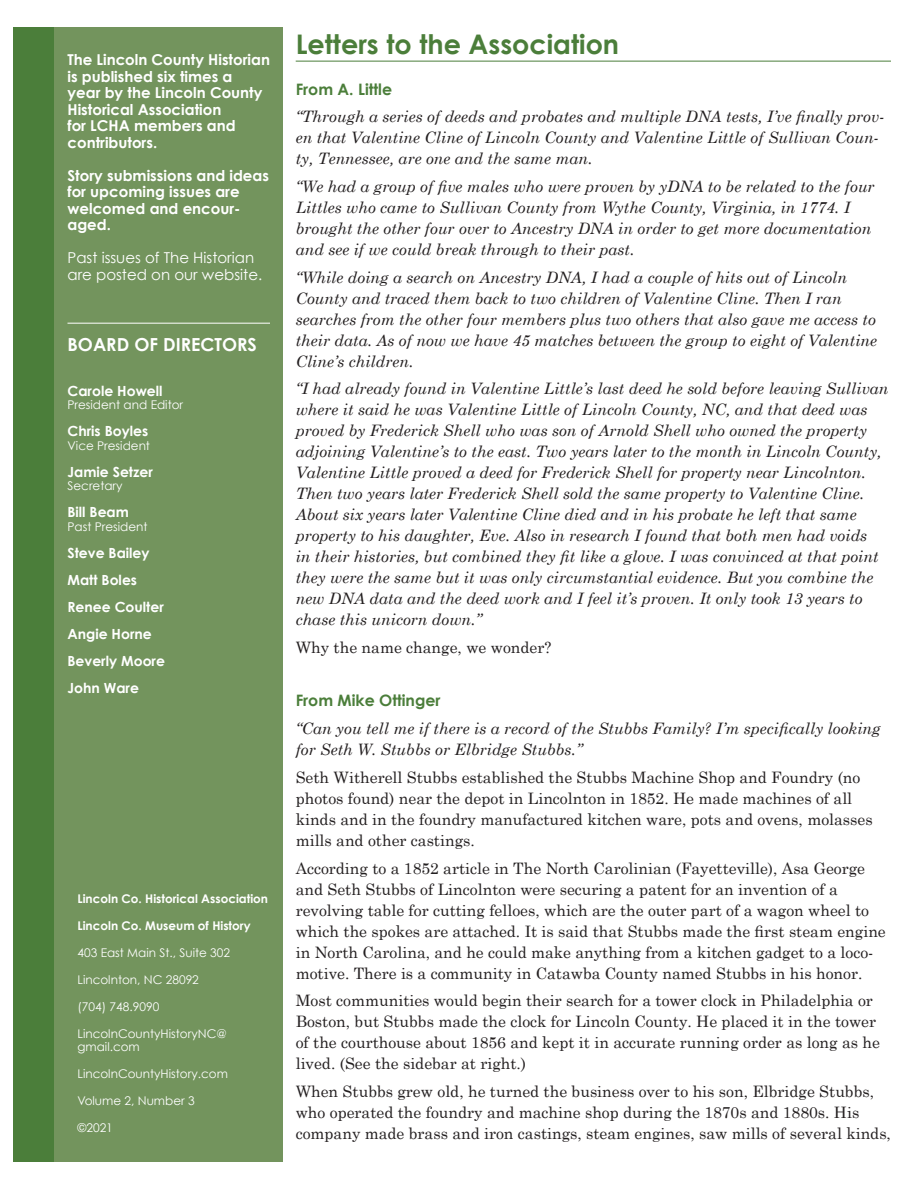
<style>
.page{position:relative;width:918px;height:1188px;background:#fff}
.page>*{position:absolute;margin:0;border:0;box-sizing:border-box;transform-origin:0 0}
.Editroial_Header{font:700 27px "Century Gothic";color:#4b7e3a}
.Contents_Header{font:700 18px "Century Gothic";color:#fff}
.Body_Copy{font:italic 15.75px/21px "Century Schoolbook";color:#231f20}
.Body_Copy-2{font:15.75px/21px "Century Schoolbook";color:#231f20}
.Editorial_Sub-Header{font:700 15.75px "Century Gothic";color:#4b7e3a}
.Contents_Body{font:700 15px/16.5px "Century Gothic";color:#fff}
.Contents_Body-2{font:15px/16.5px "Century Gothic";color:#fff}
.Contents_Name{font:700 13.95px "Century Gothic";color:#fff}
.Contents_Name-2{font:12px/13.5px "Century Gothic";color:#fff}
.Contents_Name-3{font:700 12px "Century Gothic";color:#fff}
</style>
<div class="page">
<hr style="left:296px;top:61px;width:595px;height:1px;background:#4b7e3a">
<div style="left:14px;top:27px;width:269px;height:1134px;background:#73945d"></div>
<div style="left:14px;top:27px;width:40px;height:1134px;background:#4b7e3a"></div>
<hr style="left:68px;top:323px;width:202px;height:1px;background:#fff">
<p class="Contents_Body" style="left:68px;top:51px;width:204px">The Lincoln County Historian is published six times a<br>year by the Lincoln County<br>Historical Association<br>for LCHA members and contributors.</p>
<p class="Contents_Body" style="left:68px;top:167px;width:203px">Story submissions and ideas for upcoming issues are welcomed and encour&shy;aged.</p>
<p class="Contents_Body-2" style="left:68px;top:249px;width:196px">Past issues of The Historian are posted on our website.</p>
<p class="Contents_Header" style="left:68px;top:333px;width:191px">BOARD OF DIRECTORS</p>
<p class="Contents_Name" style="left:68px;top:382px;width:97px">Carole Howell</p>
<p class="Contents_Name-2" style="left:68px;top:398px;width:117px">President and Editor</p>
<p class="Contents_Name" style="left:68px;top:422px;width:82px">Chris Boyles</p>
<p class="Contents_Name-2" style="left:68px;top:438px;width:84px">Vice President</p>
<p class="Contents_Name" style="left:68px;top:463px;width:87px">Jamie Setzer</p>
<p class="Contents_Name-2" style="left:68px;top:479px;width:57px">Secretary</p>
<p class="Contents_Name" style="left:68px;top:503px;width:63px">Bill Beam</p>
<p class="Contents_Name-2" style="left:68px;top:519px;width:82px">Past President</p>
<p class="Contents_Name" style="left:68px;top:544px;width:84px">Steve Bailey</p>
<p class="Contents_Name" style="left:68px;top:571px;width:71px">Matt Boles</p>
<p class="Contents_Name" style="left:68px;top:598px;width:98px">Renee Coulter</p>
<p class="Contents_Name" style="left:68px;top:625px;width:86px">Angie Horne</p>
<p class="Contents_Name" style="left:68px;top:652px;width:99px">Beverly Moore</p>
<p class="Contents_Name" style="left:68px;top:679px;width:73px">John Ware</p>
<p class="Contents_Name-3" style="left:77px;top:891px;width:192px">Lincoln Co. Historical Association</p>
<p class="Contents_Name-3" style="left:77px;top:918px;width:175px">Lincoln Co. Museum of History</p>
<p class="Contents_Name-2" style="left:77px;top:946px;width:154px">403 East Main St., Suite 302</p>
<p class="Contents_Name-2" style="left:77px;top:973px;width:123px">Lincolnton, NC 28092</p>
<p class="Contents_Name-2" style="left:77px;top:1000px;width:83px">(704) 748.9090</p>
<p class="Contents_Name-2" style="left:77px;top:1027px;width:151px">LincolnCountyHistoryNC@ gmail.com</p>
<p class="Contents_Name-2" style="left:77px;top:1067px;width:152px">LincolnCountyHistory.com</p>
<p class="Contents_Name-2" style="left:77px;top:1094px;width:119px">Volume 2, Number 3</p>
<p class="Contents_Name-2" style="left:77px;top:1121px;width:37px">©2021</p>
<p class="Editroial_Header" style="left:296px;top:27px;width:325px">Letters to the Association</p>
<p class="Editorial_Sub-Header" style="left:296px;top:79px;width:98px">From A. Little</p>
<p class="Body_Copy" style="left:296px;top:106px;width:590px">“Through a series of deeds and probates and multiple DNA tests, I’ve finally prov&shy;en that Valentine Cline of Lincoln County and Valentine Little of Sullivan Coun&shy;ty, Tennessee, are one and the same man.</p>
<p class="Body_Copy" style="left:296px;top:176px;width:580px">“We had a group of five males who were proven by yDNA to be related to the four Littles who came to Sullivan County from Wythe County, Virginia, in 1774. I brought the other four over to Ancestry DNA in order to get more documentation and see if we could break through to their past.</p>
<p class="Body_Copy" style="left:296px;top:266px;width:583px">“While doing a search on Ancestry DNA, I had a couple of hits out of Lincoln County and traced them back to two children of Valentine Cline. Then I ran searches from the other four members plus two others that also gave me access to their data. As of now we have 45 matches between the group to eight of Valentine Cline’s children.</p>
<p class="Body_Copy" style="left:296px;top:378px;width:594px">“I had already found in Valentine Little’s last deed he sold before leaving Sullivan where it said he was Valentine Little of Lincoln County, NC, and that deed was proved by Frederick Shell who was son of Arnold Shell who owned the property adjoining Valentine’s to the east. Two years later to the month in Lincoln County, Valentine Little proved a deed for Frederick Shell for property near Lincolnton.<br>Then two years later Frederick Shell sold the same property to Valentine Cline.<br>About six years later Valentine Cline died and in his probate he left that same property to his daughter, Eve. Also in research I found that both men had voids<br>in their histories, but combined they fit like a glove. I was convinced at that point they were the same but it was only circumstantial evidence. But you combine the new DNA data and the deed work and I feel it’s proven. It only took 13 years to chase this unicorn down.”</p>
<p class="Body_Copy-2" style="left:296px;top:637px;width:257px">Why the name change, we wonder?</p>
<p class="Editorial_Sub-Header" style="left:296px;top:691px;width:146px">From Mike Ottinger</p>
<p class="Body_Copy" style="left:296px;top:718px;width:586px">“Can you tell me if there is a record of the Stubbs Family? I’m specifically looking for Seth W. Stubbs or Elbridge Stubbs.”</p>
<p class="Body_Copy-2" style="left:296px;top:766px;width:578px">Seth Witherell Stubbs established the Stubbs Machine Shop and Foundry (no photos found) near the depot in Lincolnton in 1852. He made machines of all kinds and in the foundry manufactured kitchen ware, pots and ovens, molasses mills and other castings.</p>
<p class="Body_Copy-2" style="left:296px;top:857px;width:592px">According to a 1852 article in The North Carolinian (Fayetteville), Asa George and Seth Stubbs of Lincolnton were securing a patent for an invention of a revolving table for cutting felloes, which are the outer part of a wagon wheel to which the spokes are attached. It is said that Stubbs made the first steam engine in North Carolina, and he could make anything from a kitchen gadget to a loco&shy;motive. There is a community in Catawba County named Stubbs in his honor.</p>
<p class="Body_Copy-2" style="left:296px;top:990px;width:586px">Most communities would begin their search for a tower clock in Philadelphia or Boston, but Stubbs made the clock for Lincoln County. He placed it in the tower of the courthouse about 1856 and kept it in accurate running order as long as he lived. (See the sidebar at right.)</p>
<p class="Body_Copy-2" style="left:296px;top:1081px;width:597px">When Stubbs grew old, he turned the business over to his son, Elbridge Stubbs, who operated the foundry and machine shop during the 1870s and 1880s. His company made brass and iron castings, steam engines, saw mills of several kinds,</p>
</div>
